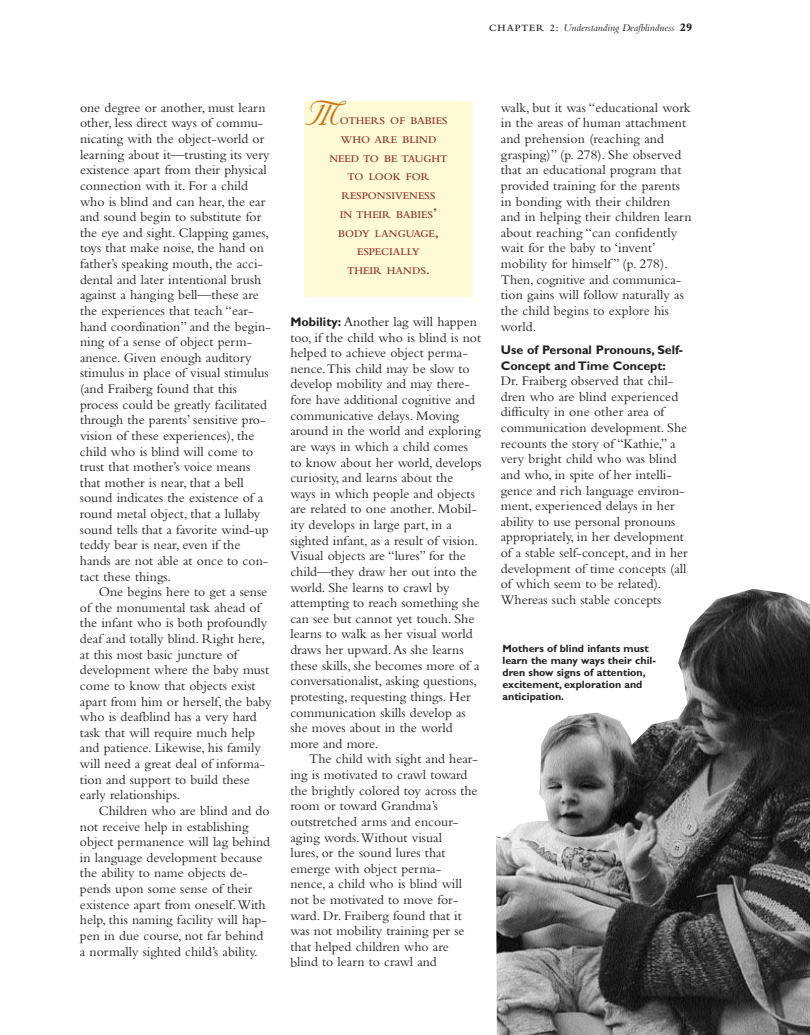
<style>
.page{position:relative;width:810px;height:1035px;background:#fff}
.page>*{position:absolute;margin:0;border:0;box-sizing:border-box;transform-origin:0 0}
.t1{font:41.25px "Nuptial Script";color:#ce7317}
.t2{font:13.75px/15.6px "Bembo";color:#231f20}
.t3{font:700 12.5px/15.6px "Gill Sans";color:#231f20}
.t4{font:600 10.75px "Bembo";color:#92342e}
.t5{font:700 10.62px/11.9px "Gill Sans";color:#231f20}
.t6{font:italic 10.62px "Bembo";color:#231f20}
.s1{font-weight:600;font-style:normal;font-size:10px}
.s2{font-weight:800;font-style:normal;font-size:11.88px}
.s3{font-size:14.38px}
.s4{font-family:"Gill Sans";font-weight:700;font-size:12.5px}
</style>
<div class="page">
<div style="left:304px;top:101px;width:168px;height:196px;background:#fffbd6"></div>
<img style="left:496px;top:589px;width:314px;height:446px">
<p class="t6" style="left:489px;top:24px;width:205px"><span class="s1">CHAPTER 2:</span> Understanding Deafblindness <span class="s2">29</span></p>
<p class="t2" style="left:80px;top:101px;width:192px">one degree or another, must learn other, less direct ways of commu&shy;nicating with the object-world or learning about it—trusting its very existence apart from their physical connection with it. For a child who is blind and can hear, the ear and sound begin to substitute for the eye and sight. Clapping games, toys that make noise, the hand on father’s speaking mouth, the acci&shy;dental and later intentional brush against a hanging bell—these are the experiences that teach “ear&shy;hand coordination” and the begin&shy;ning of a sense of object perm&shy;anence. Given enough auditory stimulus in place of visual stimulus (and Fraiberg found that this process could be greatly facilitated through the parents’ sensitive pro&shy;vision of these experiences), the child who is blind will come to trust that mother’s voice means that mother is near, that a bell sound indicates the existence of a round metal object, that a lullaby sound tells that a favorite wind-up teddy bear is near, even if the hands are not able at once to con&shy;tact these things.</p>
<p class="t2" style="left:80px;top:585px;width:193px;text-indent:19px">One begins here to get a sense of the monumental task ahead of the infant who is both profoundly deaf and totally blind. Right here, at this most basic juncture of development where the baby must come to know that objects exist apart from him or herself, the baby who is deafblind has a very hard task that will require much help and patience. Likewise, his family will need a great deal of informa&shy;tion and support to build these early relationships.</p>
<p class="t2" style="left:80px;top:804px;width:192px;text-indent:19px">Children who are blind and do not receive help in establishing object permanence will lag behind in language development because the ability to name objects de&shy;pends upon some sense of their existence apart from oneself.With help, this naming facility will hap&shy;pen in due course, not far behind a normally sighted child’s ability.</p>
<h1 class="t1" style="left:306px;top:99px;width:36px">M</h1>
<p class="t4" style="left:340px;top:117px;width:109px">OTHERS OF BABIES</p>
<p class="t4" style="left:340px;top:136px;width:98px">WHO ARE BLIND</p>
<p class="t4" style="left:329px;top:154px;width:120px">NEED TO BE TAUGHT</p>
<p class="t4" style="left:347px;top:173px;width:84px">TO LOOK FOR</p>
<p class="t4" style="left:341px;top:192px;width:96px">RESPONSIVENESS</p>
<p class="t4" style="left:340px;top:211px;width:99px">IN THEIR BABIES<span class="s3">’</span></p>
<p class="t4" style="left:338px;top:229px;width:102px">BODY LANGUAGE<span class="s3">,</span></p>
<p class="t4" style="left:357px;top:248px;width:64px">ESPECIALLY</p>
<p class="t4" style="left:347px;top:267px;width:84px">THEIR HANDS<span class="s3">.</span></p>
<p class="t2" style="left:290px;top:315px;width:193px"><span class="s4">Mobility:</span> Another lag will happen too, if the child who is blind is not helped to achieve object perma&shy;nence.This child may be slow to develop mobility and may there&shy;fore have additional cognitive and communicative delays. Moving around in the world and exploring are ways in which a child comes to know about her world, develops curiosity, and learns about the ways in which people and objects are related to one another. Mobil&shy;ity develops in large part, in a sighted infant, as a result of vision.<br>Visual objects are “lures” for the child—they draw her out into the world. She learns to crawl by attempting to reach something she can see but cannot yet touch. She learns to walk as her visual world draws her upward.As she learns these skills, she becomes more of a conversationalist, asking questions, protesting, requesting things. Her communication skills develop as she moves about in the world more and more.</p>
<p class="t2" style="left:290px;top:753px;width:189px;text-indent:19px">The child with sight and hear&shy;ing is motivated to crawl toward the brightly colored toy across the room or toward Grandma’s outstretched arms and encour&shy;aging words.Without visual<br>lures, or the sound lures that emerge with object perma&shy;nence, a child who is blind will not be motivated to move for&shy;ward. Dr. Fraiberg found that it was not mobility training per se that helped children who are blind to learn to crawl and</p>
<p class="t2" style="left:501px;top:101px;width:192px">walk, but it was “educational work in the areas of human attachment and prehension (reaching and grasping)” (p. 278). She observed that an educational program that provided training for the parents in bonding with their children and in helping their children learn about reaching “can confidently wait for the baby to ‘invent’ mobility for himself” (p. 278).<br>Then, cognitive and communica&shy;tion gains will follow naturally as the child begins to explore his world.</p>
<p class="t3" style="left:501px;top:343px;width:184px">Use of Personal Pronouns, Self-<br>Concept and Time Concept:</p>
<p class="t2" style="left:501px;top:374px;width:189px">Dr. Fraiberg observed that chil&shy;dren who are blind experienced difficulty in one other area of communication development. She recounts the story of “Kathie,” a very bright child who was blind and who, in spite of her intelli&shy;gence and rich language environ&shy;ment, experienced delays in her ability to use personal pronouns appropriately, in her development of a stable self-concept, and in her development of time concepts (all of which seem to be related).<br>Whereas such stable concepts</p>
<p class="t5" style="left:502px;top:644px;width:155px">Mothers of blind infants must learn the many ways their chil&shy;dren show signs of attention, excitement, exploration and anticipation.</p>
</div>
